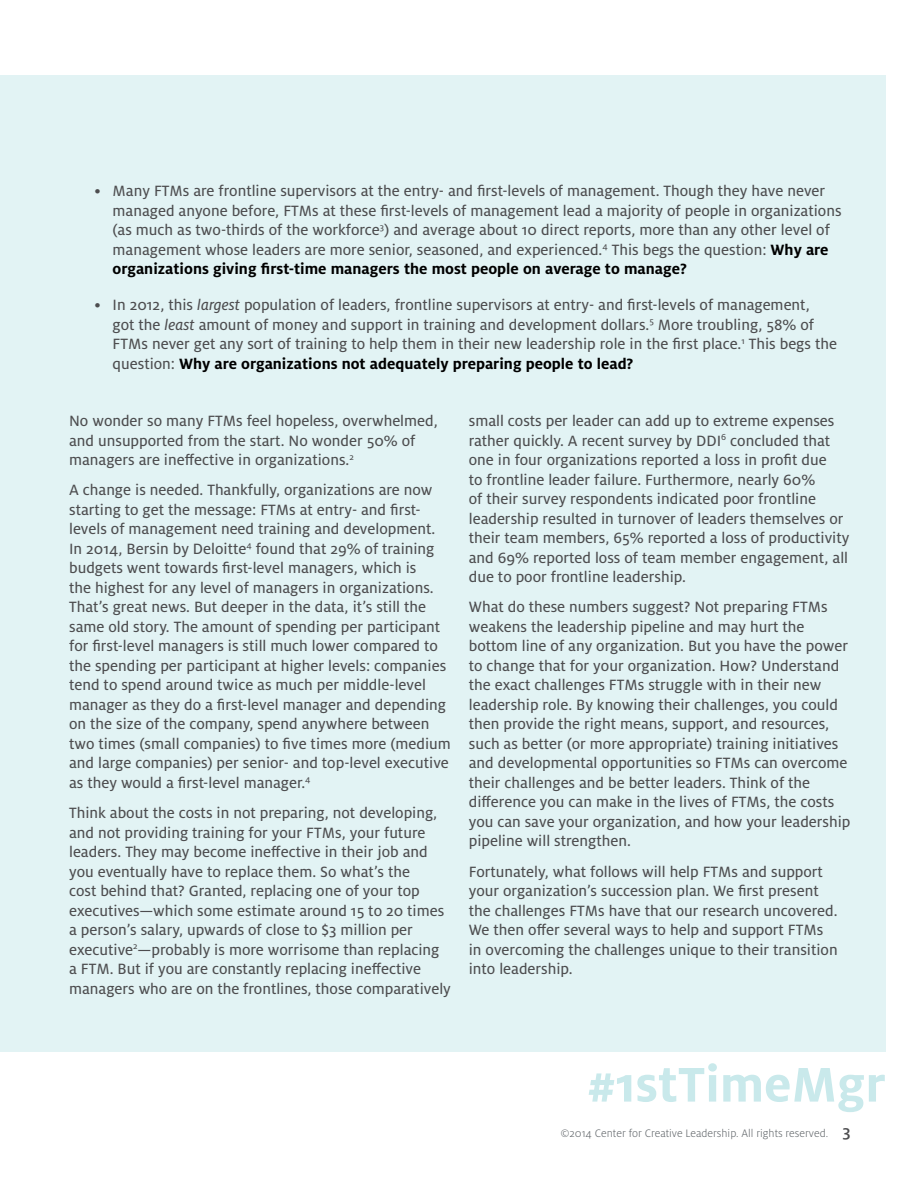
<style>
.page{position:relative;width:918px;height:1188px;background:#fff}
.page>*{position:absolute;margin:0;border:0;box-sizing:border-box;transform-origin:0 0}
.t1{font:700 53.85px "Milo Pro";color:#c9e9eb}
.t2{font:16.5px/19.5px "Milo Pro Text";color:#4d4d4f}
.t3{font:700 16.5px "Milo Pro";color:#000}
.t4{font:300 12px "Milo Pro";color:#5e6367}
.s1{font-family:"Milo Pro";font-weight:700;color:#000}
.s2{font-family:"Milo Pro Text Ita"}
.s3{font-family:"Milo Pro Text";font-weight:400;color:#4d4d4f}
.s4{font-weight:500;font-size:18px;color:#4d4d4f}
</style>
<div class="page">
<div style="left:0;top:76px;width:886px;height:976px;background:#e2f3f4"></div>
<p class="t2" style="left:113px;top:182px;width:730px;text-indent:-18px">• Many FTMs are frontline supervisors at the entry- and first-levels of management. Though they have never managed anyone before, FTMs at these first-levels of management lead a majority of people in organizations (as much as two-thirds of the workforce<sup>3</sup>) and average about 10 direct reports, more than any other level of management whose leaders are more senior, seasoned, and experienced.<sup>4</sup> This begs the question: <span class="s1">Why are</span></p>
<p class="t3" style="left:113px;top:260px;width:576px">organizations giving first-time managers the most people on average to manage?</p>
<p class="t2" style="left:113px;top:295px;width:726px;text-indent:-18px">• In 2012, this <span class="s2">largest</span> population of leaders, frontline supervisors at entry- and first-levels of management,<br>got the <span class="s2">least</span> amount of money and support in training and development dollars.<sup>5</sup> More troubling, 58% of<br>FTMs never get any sort of training to help them in their new leadership role in the first place.<sup>1</sup> This begs the</p>
<p class="t3" style="left:113px;top:354px;width:522px"><span class="s3">question:</span> Why are organizations not adequately preparing people to lead?</p>
<p class="t2" style="left:69px;top:411px;width:370px">No wonder so many FTMs feel hopeless, overwhelmed, and unsupported from the start. No wonder 50% of managers are ineffective in organizations.<sup>2</sup></p>
<p class="t2" style="left:69px;top:480px;width:383px">A change is needed. Thankfully, organizations are now starting to get the message: FTMs at entry- and first&shy;levels of management need training and development.<br>In 2014, Bersin by Deloitte<sup>4</sup> found that 29% of training budgets went towards first-level managers, which is<br>the highest for any level of managers in organizations.<br>That’s great news. But deeper in the data, it’s still the same old story. The amount of spending per participant for first-level managers is still much lower compared to the spending per participant at higher levels: companies tend to spend around twice as much per middle-level manager as they do a first-level manager and depending on the size of the company, spend anywhere between two times (small companies) to five times more (medium and large companies) per senior- and top-level executive as they would a first-level manager.<sup>4</sup></p>
<p class="t2" style="left:69px;top:803px;width:383px">Think about the costs in not preparing, not developing, and not providing training for your FTMs, your future leaders. They may become ineffective in their job and you eventually have to replace them. So what’s the<br>cost behind that? Granted, replacing one of your top executives—which some estimate around 15 to 20 times a person’s salary, upwards of close to $3 million per executive<sup>2</sup>—probably is more worrisome than replacing a FTM. But if you are constantly replacing ineffective managers who are on the frontlines, those comparatively</p>
<p class="t2" style="left:469px;top:411px;width:382px">small costs per leader can add up to extreme expenses rather quickly. A recent survey by DDI<sup>6</sup> concluded that one in four organizations reported a loss in profit due<br>to frontline leader failure. Furthermore, nearly 60%<br>of their survey respondents indicated poor frontline leadership resulted in turnover of leaders themselves or their team members, 65% reported a loss of productivity and 69% reported loss of team member engagement, all due to poor frontline leadership.</p>
<p class="t2" style="left:469px;top:597px;width:383px">What do these numbers suggest? Not preparing FTMs weakens the leadership pipeline and may hurt the bottom line of any organization. But you have the power to change that for your organization. How? Understand the exact challenges FTMs struggle with in their new leadership role. By knowing their challenges, you could then provide the right means, support, and resources, such as better (or more appropriate) training initiatives and developmental opportunities so FTMs can overcome their challenges and be better leaders. Think of the difference you can make in the lives of FTMs, the costs you can save your organization, and how your leadership pipeline will strengthen.</p>
<p class="t2" style="left:469px;top:862px;width:370px">Fortunately, what follows will help FTMs and support your organization’s succession plan. We first present the challenges FTMs have that our research uncovered.<br>We then offer several ways to help and support FTMs in overcoming the challenges unique to their transition into leadership.</p>
<h1 class="t1" style="left:587px;top:1054px;width:300px">#1stTimeMgr</h1>
<p class="t4" style="left:560px;top:1127px;width:292px">©2014 Center for Creative Leadership. All rights reserved. <span class="s4">3</span></p>
</div>
